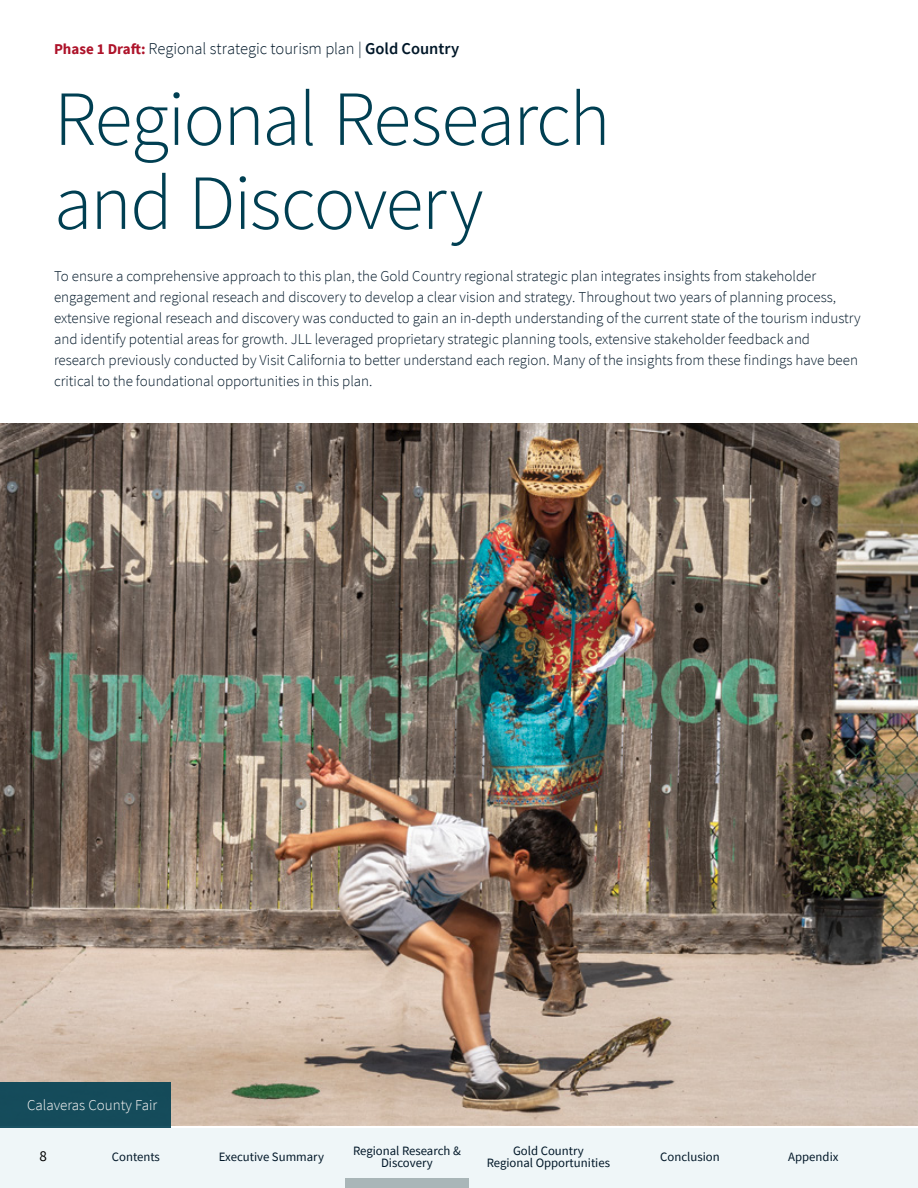
<style>
.page{position:relative;width:918px;height:1188px;background:#fff}
.page>*{position:absolute;margin:0;border:0;box-sizing:border-box;transform-origin:0 0}
.t1{font:300 78px/84px "Source Sans Pro";letter-spacing:-.025em;color:#003f52}
.t2{font:300 16.5px "Source Sans Pro";letter-spacing:-.005em;color:#011728}
.t3{font:300 15px/21px "Source Sans Pro";color:#011728}
.t4{font:300 15px "Source Sans Pro";color:#fff}
.t5{font:15px "Source Sans Pro";color:#000}
.t6{font:12.75px/12px "Source Sans Pro";color:#011728;text-align:center}
.s1{font-weight:700;font-size:15px;color:#ae132a}
.s2{font-weight:600}
</style>
<div class="page">
<img style="left:0;top:423px;width:918px;height:703px">
<div style="left:0;top:1082px;width:171px;height:46px;background:#154b5b"></div>
<div style="left:0;top:1128px;width:918px;height:60px;background:#eff6f8"></div>
<div style="left:345px;top:1178px;width:124px;height:10px;background:#a9b6b8"></div>
<p class="t2" style="left:54px;top:38px;width:407px"><span class="s1">Phase 1 Draft:</span> Regional strategic tourism plan | <span class="s2">Gold Country</span></p>
<h1 class="t1" style="left:54px;top:77px;width:558px">Regional Research and Discovery</h1>
<p class="t3" style="left:54px;top:266px;width:808px">To ensure a comprehensive approach to this plan, the Gold Country regional strategic plan integrates insights from stakeholder engagement and regional reseach and discovery to develop a clear vision and strategy. Throughout two years of planning process, extensive regional reseach and discovery was conducted to gain an in-depth understanding of the current state of the tourism industry and identify potential areas for growth. JLL leveraged proprietary strategic planning tools, extensive stakeholder feedback and research previously conducted by Visit California to better understand each region. Many of the insights from these findings have been critical to the foundational opportunities in this plan.</p>
<p class="t4" style="left:27px;top:1096px;width:132px">Calaveras County Fair</p>
<p class="t5" style="left:39px;top:1147px;width:9px">8</p>
<p class="t6" style="left:487px;top:1144px;width:125px">Gold Country<br>Regional Opportunities</p>
<p class="t6" style="left:353px;top:1144px;width:109px">Regional Research &amp;<br>Discovery</p>
<p class="t6" style="left:112px;top:1150px;width:50px">Contents</p>
<p class="t6" style="left:660px;top:1150px;width:61px">Conclusion</p>
<p class="t6" style="left:788px;top:1150px;width:52px">Appendix</p>
<p class="t6" style="left:219px;top:1150px;width:107px">Executive Summary</p>
</div>
